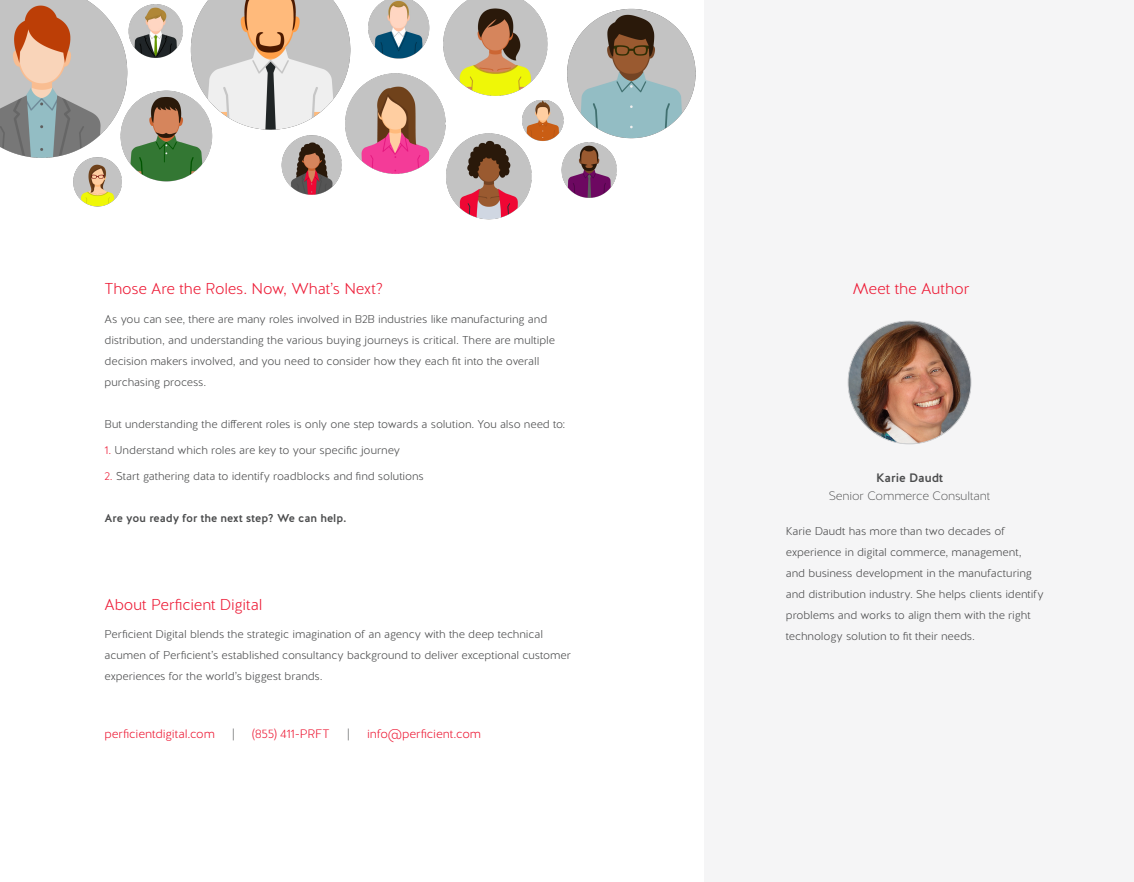
<style>
.page{position:relative;width:1134px;height:882px;background:#fff}
.page>*{position:absolute;margin:0;border:0;box-sizing:border-box;transform-origin:0 0}
.Paragraph_Style_2{font:300 15.75px "Halis R";letter-spacing:-.01em;color:#ed1a35}
.bullets{font:300 15.75px "Halis R";color:#ed1a35}
.Paragraph_Style_2-2{font:300 12.25px "Halis R";letter-spacing:-.01em;color:#ed1a35}
.Paragraph_Style_1{font:200 12.25px "Halis R";letter-spacing:-.005em;color:#4b4c4d}
.Paragraph_Style_1-2{font:500 12.25px "Halis R";letter-spacing:-.01em;color:#4b4c4d}
.Paragraph_Style_2-3{font:300 12.25px "Halis R";color:#4b4c4d}
.Paragraph_Style_6{font:300 11.38px/21px "Halis R";letter-spacing:-.005em;color:#4b4c4d}
.bullets-2{font:300 11.38px/21px "Halis R";letter-spacing:-.005em;color:#4b4c4d}
.Paragraph_Style_2-4{font:300 11.38px/21px "Halis R";letter-spacing:-.005em;color:#4b4c4d}
.Paragraph_Style_6-2{font:500 11.38px "Halis R";letter-spacing:-.005em;color:#4b4c4d}
.s1{color:#ed1a35}
</style>
<div class="page">
<div style="left:704px;top:0;width:430px;height:882px;background:#f5f5f6"></div>
<img style="left:848px;top:321px;width:123px;height:123px;border-radius:61px">
<img style="left:443px;top:0;width:105px;height:96px">
<img style="left:190px;top:0;width:161px;height:130px">
<img style="left:121px;top:89px;width:91px;height:93px">
<img style="left:567px;top:8px;width:129px;height:131px">
<img style="left:368px;top:0;width:62px;height:59px">
<img style="left:73px;top:160px;width:48px;height:46px">
<img style="left:446px;top:134px;width:85px;height:86px">
<img style="left:561px;top:143px;width:56px;height:55px">
<img style="left:281px;top:135px;width:60px;height:60px">
<img style="left:129px;top:4px;width:54px;height:54px">
<img style="left:344px;top:73px;width:101px;height:101px">
<img style="left:0;top:0;width:128px;height:160px">
<img style="left:523px;top:100px;width:41px;height:42px">
<p class="Paragraph_Style_2" style="left:105px;top:278px;width:280px">Those Are the Roles. Now, What’s Next?</p>
<p class="Paragraph_Style_6" style="left:105px;top:309px;width:452px">As you can see, there are many roles involved in B2B industries like manufacturing and distribution, and understanding the various buying journeys is critical. There are multiple decision makers involved, and you need to consider how they each fit into the overall purchasing process.</p>
<p class="Paragraph_Style_6" style="left:105px;top:414px;width:462px">But understanding the different roles is only one step towards a solution. You also need to:</p>
<p class="Paragraph_Style_6" style="left:105px;top:440px;width:297px"><span class="s1">1.</span> Understand which roles are key to your specific journey</p>
<p class="Paragraph_Style_6" style="left:105px;top:466px;width:321px"><span class="s1">2.</span> Start gathering data to identify roadblocks and find solutions</p>
<p class="Paragraph_Style_6-2" style="left:105px;top:511px;width:244px">Are you ready for the next step? We can help.</p>
<p class="Paragraph_Style_2" style="left:105px;top:594px;width:159px">About Perficient Digital</p>
<p class="Paragraph_Style_2-4" style="left:105px;top:624px;width:468px">Perficient Digital blends the strategic imagination of an agency with the deep technical acumen of Perficient’s established consultancy background to deliver exceptional customer experiences for the world’s biggest brands.</p>
<p class="Paragraph_Style_2-2" style="left:105px;top:726px;width:112px">perficientdigital.com</p>
<p class="Paragraph_Style_2-3" style="left:233px;top:726px;width:4px">|</p>
<p class="Paragraph_Style_2-2" style="left:252px;top:726px;width:79px">(855) 411-PRFT</p>
<p class="Paragraph_Style_2-3" style="left:347px;top:726px;width:4px">|</p>
<p class="Paragraph_Style_2-2" style="left:367px;top:726px;width:115px">info@perficient.com</p>
<p class="bullets" style="left:853px;top:278px;width:118px">Meet the Author</p>
<p class="Paragraph_Style_1-2" style="left:876px;top:470px;width:68px">Karie Daudt</p>
<p class="Paragraph_Style_1" style="left:829px;top:488px;width:163px">Senior Commerce Consultant</p>
<p class="bullets-2" style="left:786px;top:521px;width:259px">Karie Daudt has more than two decades of experience in digital commerce, management, and business development in the manufacturing and distribution industry. She helps clients identify problems and works to align them with the right technology solution to fit their needs.</p>
</div>
